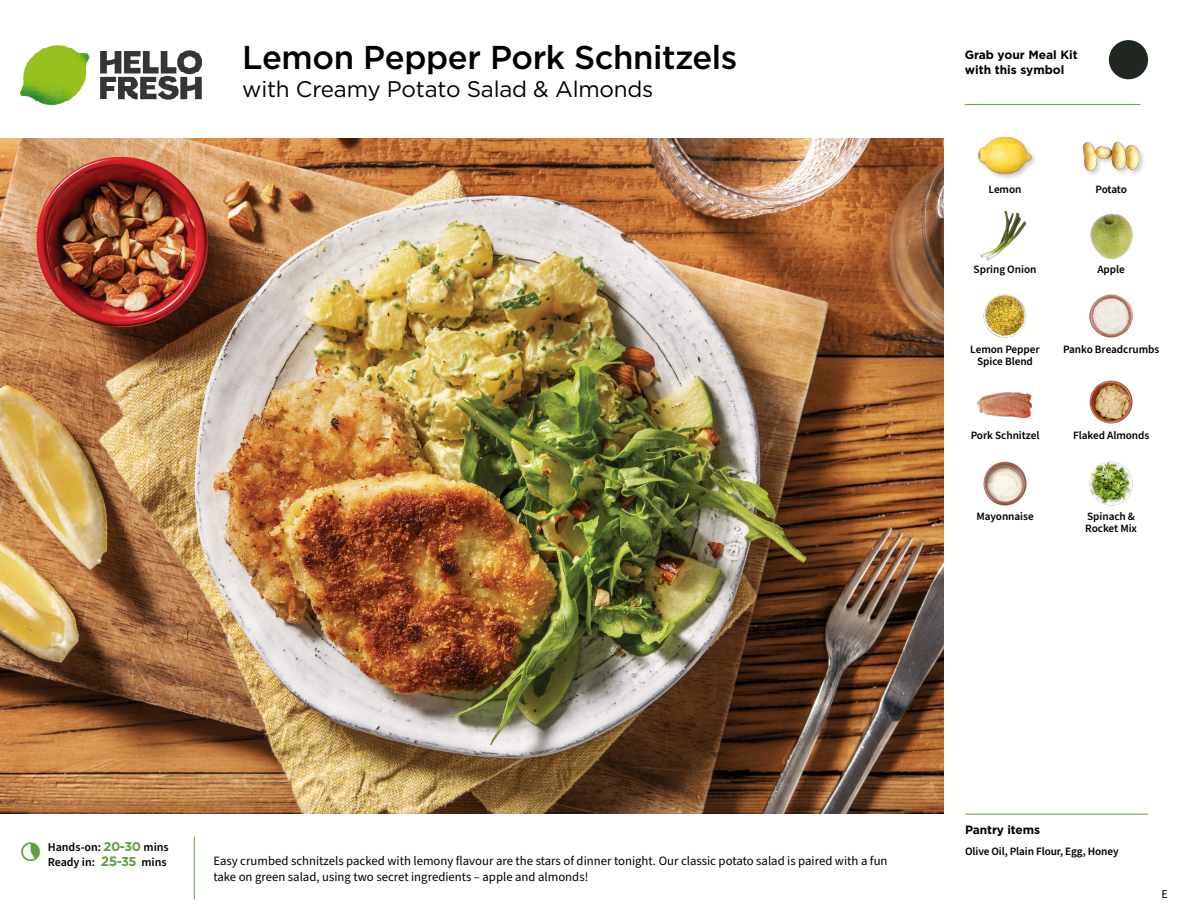
<style>
.page{position:relative;width:1188px;height:918px;background:#fff}
.page>*{position:absolute;margin:0;border:0;box-sizing:border-box;transform-origin:0 0}
.t1{font:500 33px "Gotham";letter-spacing:-.015em;color:#000}
.t2{font:22.5px "Gotham";letter-spacing:-.01em;color:#000}
.t3{font:12.75px/16.5px "Source Sans Pro";color:#000}
.t4{font:700 12px/15px "Gotham";color:#000}
.t5{font:600 12px/15px "Source Sans Pro";color:#000}
.t6{font:12px "Source Sans Pro";color:#000}
.t7{font:600 11.25px/12px "Source Sans Pro";letter-spacing:-.005em;color:#000}
.s1{font-family:"Gotham";font-weight:700;font-size:12.75px;color:#609f43}
.s2{font-family:"Gotham";font-weight:700;font-size:13.5px;color:#609f43}
</style>
<div class="page">
<img style="left:20px;top:45px;width:182px;height:61px">
<img style="left:0;top:139px;width:944px;height:675px">
<img style="left:1089px;top:294px;width:44px;height:44px">
<img style="left:1089px;top:380px;width:44px;height:44px">
<img style="left:977px;top:392px;width:56px;height:27px">
<img style="left:1089px;top:461px;width:44px;height:45px">
<img style="left:983px;top:461px;width:44px;height:45px">
<img style="left:983px;top:294px;width:44px;height:44px">
<img style="left:980px;top:210px;width:47px;height:52px">
<img style="left:1090px;top:213px;width:43px;height:47px">
<img style="left:977px;top:136px;width:57px;height:43px">
<div style="left:1082px;top:141px;width:65px;height:37px;background:#000;opacity:.2"></div>
<img style="left:1082px;top:141px;width:58px;height:37px">
<hr style="left:965px;top:814px;width:183px;height:1px;background:#609f43">
<hr style="left:965px;top:104px;width:175px;height:1px;background:#609f43">
<svg style="left:1108px;top:40px;width:41px;height:40px"></svg>
<h1 class="t1" style="left:242px;top:36px;width:497px">Lemon Pepper Pork Schnitzels</h1>
<h2 class="t2" style="left:242px;top:75px;width:413px">with Creamy Potato Salad &amp; Almonds</h2>
<p class="t4" style="left:965px;top:47px;width:115px">Grab your Meal Kit with this symbol</p>
<p class="t7" style="left:989px;top:184px;width:34px">Lemon</p>
<p class="t7" style="left:1095px;top:184px;width:33px">Potato</p>
<p class="t7" style="left:974px;top:264px;width:64px">Spring Onion</p>
<p class="t7" style="left:1097px;top:264px;width:29px">Apple</p>
<p class="t7" style="left:970px;top:344px;width:71px">Lemon Pepper</p>
<p class="t7" style="left:1063px;top:344px;width:98px">Panko Breadcrumbs</p>
<p class="t7" style="left:977px;top:356px;width:57px">Spice Blend</p>
<p class="t7" style="left:971px;top:430px;width:70px">Pork Schnitzel</p>
<p class="t7" style="left:1073px;top:430px;width:78px">Flaked Almonds</p>
<p class="t7" style="left:976px;top:511px;width:59px">Mayonnaise</p>
<p class="t7" style="left:1085px;top:511px;width:53px">Spinach &amp;<br>Rocket Mix</p>
<p class="t5" style="left:48px;top:840px;width:123px">Hands-on: <span class="s1">20-30</span> mins<br>Ready in: <span class="s2">25</span><span class="s1">-35</span> mins</p>
<p class="t3" style="left:213px;top:852px;width:676px">Easy crumbed schnitzels packed with lemony flavour are the stars of dinner tonight. Our classic potato salad is paired with a fun take on green salad, using two secret ingredients – apple and almonds!</p>
<p class="t4" style="left:965px;top:822px;width:77px">Pantry items</p>
<p class="t7" style="left:965px;top:845px;width:155px">Olive Oil, Plain Flour, Egg, Honey</p>
<p class="t6" style="left:1161px;top:886px;width:8px">E</p>
</div>
